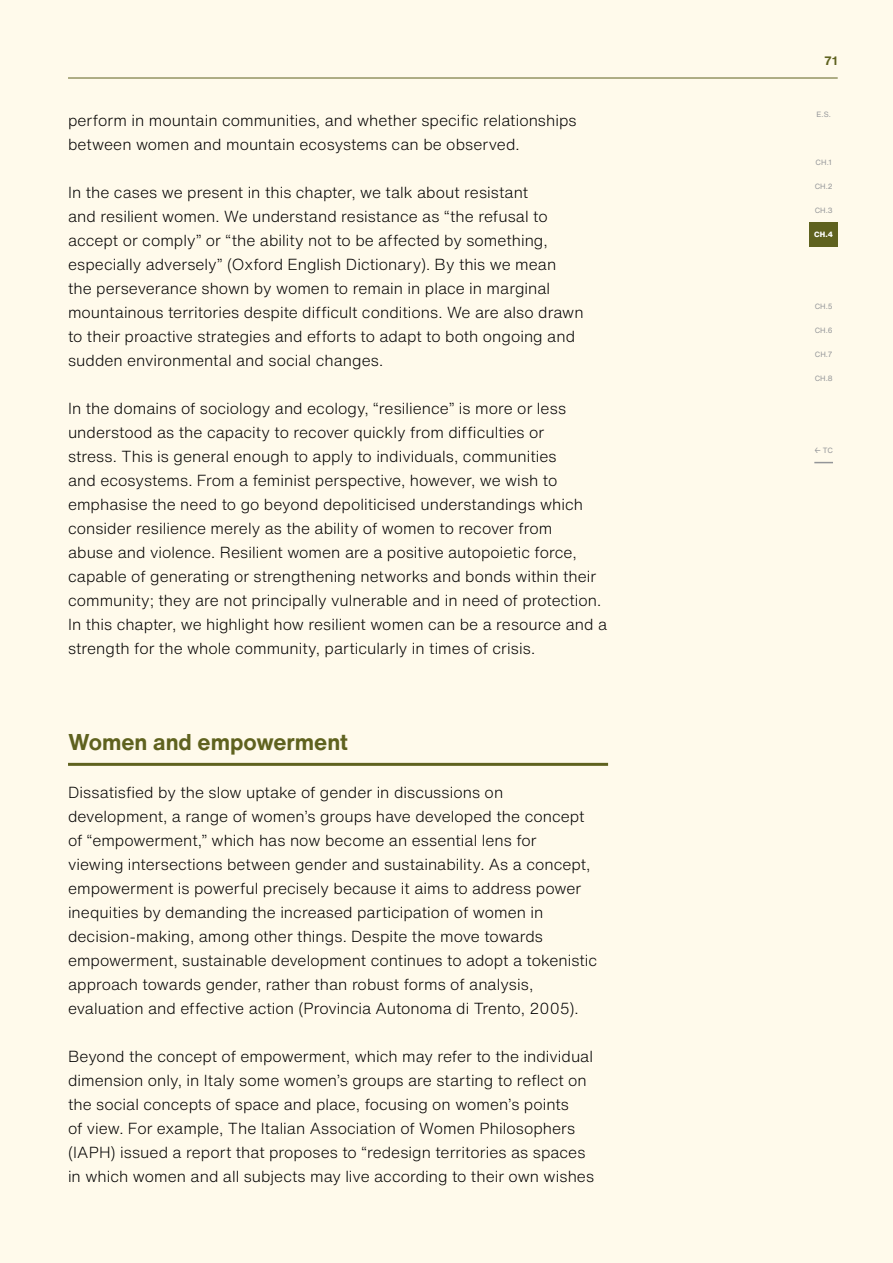
<style>
.page{position:relative;width:893px;height:1263px;background:#fffaeb}
.page>*{position:absolute;margin:0;border:0;box-sizing:border-box;transform-origin:0 0}
.t1{font:700 22.5px "Helvetica Now Text";color:#5f621f}
.Body{font:300 15.75px/24px "Helvetica Now Text";color:#000}
.t2{font:700 12px "Helvetica Now Text";color:#5f621f}
.t3{font:7.5px "Helvetica Now Text";letter-spacing:.01em;color:#939598}
.t4{font:800 7.5px "Helvetica Now Text";color:#fff}
</style>
<div class="page">
<hr style="left:68px;top:763px;width:540px;height:3px;background:#5f621f">
<hr style="left:68px;top:78px;width:770px;height:1px;background:#5f621f">
<div style="left:810px;top:222px;width:28px;height:24px;background:#5f621f"></div>
<svg style="left:814px;top:462px;width:19px;height:1px"></svg>
<p class="Body" style="left:68px;top:108px;width:510px">perform in mountain communities, and whether specific relationships between women and mountain ecosystems can be observed.</p>
<p class="Body" style="left:68px;top:180px;width:517px">In the cases we present in this chapter, we talk about resistant<br>and resilient women. We understand resistance as “the refusal to accept or comply” or “the ability not to be affected by something, especially adversely” (Oxford English Dictionary). By this we mean the perseverance shown by women to remain in place in marginal mountainous territories despite difficult conditions. We are also drawn to their proactive strategies and efforts to adapt to both ongoing and sudden environmental and social changes.</p>
<p class="Body" style="left:68px;top:396px;width:541px">In the domains of sociology and ecology, “resilience” is more or less understood as the capacity to recover quickly from difficulties or<br>stress. This is general enough to apply to individuals, communities<br>and ecosystems. From a feminist perspective, however, we wish to emphasise the need to go beyond depoliticised understandings which consider resilience merely as the ability of women to recover from<br>abuse and violence. Resilient women are a positive autopoietic force, capable of generating or strengthening networks and bonds within their community; they are not principally vulnerable and in need of protection.<br>In this chapter, we highlight how resilient women can be a resource and a strength for the whole community, particularly in times of crisis.</p>
<h2 class="t1" style="left:68px;top:725px;width:281px">Women and empowerment</h2>
<p class="Body" style="left:68px;top:780px;width:531px">Dissatisfied by the slow uptake of gender in discussions on development, a range of women’s groups have developed the concept of “empowerment,” which has now become an essential lens for<br>viewing intersections between gender and sustainability. As a concept, empowerment is powerful precisely because it aims to address power inequities by demanding the increased participation of women in decision-making, among other things. Despite the move towards empowerment, sustainable development continues to adopt a tokenistic approach towards gender, rather than robust forms of analysis, evaluation and effective action (Provincia Autonoma di Trento, 2005).</p>
<p class="Body" style="left:68px;top:1044px;width:528px">Beyond the concept of empowerment, which may refer to the individual dimension only, in Italy some women’s groups are starting to reflect on the social concepts of space and place, focusing on women’s points<br>of view. For example, The Italian Association of Women Philosophers (IAPH) issued a report that proposes to “redesign territories as spaces in which women and all subjects may live according to their own wishes</p>
<p class="t2" style="left:824px;top:51px;width:15px">71</p>
<p class="t3" style="left:816px;top:109px;width:16px">E.S.</p>
<p class="t3" style="left:816px;top:157px;width:18px">CH.1</p>
<p class="t3" style="left:815px;top:181px;width:20px">CH.2</p>
<p class="t3" style="left:815px;top:205px;width:20px">CH.3</p>
<p class="t4" style="left:814px;top:229px;width:20px">CH.4</p>
<p class="t3" style="left:815px;top:301px;width:20px">CH.5</p>
<p class="t3" style="left:815px;top:325px;width:20px">CH.6</p>
<p class="t3" style="left:815px;top:349px;width:19px">CH.7</p>
<p class="t3" style="left:815px;top:373px;width:20px">CH.8</p>
<p class="t3" style="left:814px;top:445px;width:20px">← TC</p>
</div>
